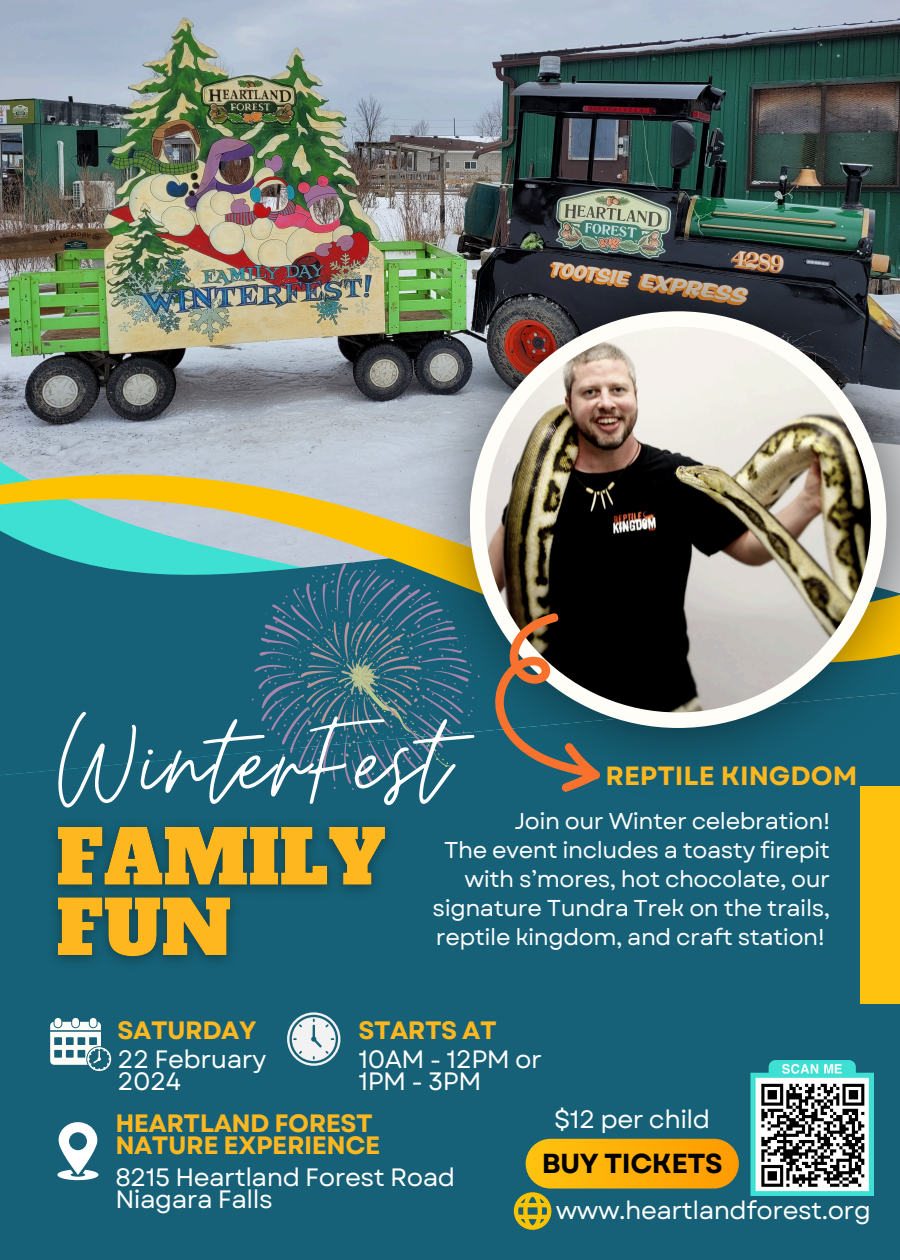
<style>
.page{position:relative;width:900px;height:1260px;background:#166177}
.page>*{position:absolute;margin:0;border:0;box-sizing:border-box;transform-origin:0 0}
.t1{font:136.12px "Moon Time";letter-spacing:.015em;color:#fff}
.t2{font:700 27.5px "Garet";letter-spacing:-.02em;color:#000}
.t3{font:700 26.38px "Garet";color:#feb71f}
.t4{font:25.12px/21.5px "Garet";letter-spacing:-.02em;color:#fff}
.t5{font:700 25.12px/22px "Garet";letter-spacing:-.02em;color:#feb71f}
.t6{font:25px "Garet";letter-spacing:-.02em;color:#fff}
.t7{font:22.88px/29px "Garet";letter-spacing:-.02em;color:#fff;text-align:right}
</style>
<div class="page">
<img style="left:0;top:0;width:900px;height:300px">
<img style="left:0;top:300px;width:402px;height:476px">
<svg style="left:0;top:380px;width:402px;height:375px"></svg>
<img style="left:402px;top:240px;width:498px;height:547px">
<div style="left:470px;top:311px;width:416px;height:417px;background:#fffdf7;border-radius:50%"></div>
<img style="left:485px;top:327px;width:386px;height:385px;border-radius:50%">
<svg style="left:514px;top:1192px;width:37px;height:38px"></svg>
<svg style="left:522px;top:611px;width:94px;height:181px"></svg>
<svg style="left:50px;top:1018px;width:61px;height:53px"></svg>
<svg style="left:57px;top:1122px;width:42px;height:58px"></svg>
<div style="left:860px;top:787px;width:40px;height:217px;background:#ffc30f"></div>
<svg style="left:202px;top:515px;width:320px;height:275px"></svg>
<svg style="left:259px;top:578px;width:199px;height:204px"></svg>
<svg style="left:287px;top:1012px;width:53px;height:54px"></svg>
<div style="left:526px;top:1139px;width:213px;height:50px;background:linear-gradient(to right,#ffc30f,#fd9a01);border-radius:25px"></div>
<svg style="left:750px;top:1060px;width:124px;height:136px;background:#7a9d9b"></svg>
<img style="left:56px;top:826px;width:331px;height:136px">
<p class="t1" style="left:58px;top:679px;width:392px">WinterFest</p>
<p class="t3" style="left:605px;top:757px;width:253px">REPTILE KINGDOM</p>
<p class="t7" style="left:514px;top:807px;width:317px">Join our Winter celebration!</p>
<p class="t7" style="left:433px;top:836px;width:399px">The event includes a toasty firepit with s’mores, hot chocolate, our signature Tundra Trek on the trails, reptile kingdom, and craft station!</p>
<p class="t5" style="left:118px;top:1019px;width:140px">SATURDAY</p>
<p class="t5" style="left:358px;top:1019px;width:140px">STARTS AT</p>
<p class="t4" style="left:118px;top:1049px;width:150px">22 February<br>2024</p>
<p class="t4" style="left:358px;top:1049px;width:185px">10AM - 12PM or<br>1PM - 3PM</p>
<p class="t5" style="left:115px;top:1113px;width:267px">HEARTLAND FOREST<br>NATURE EXPERIENCE</p>
<p class="t4" style="left:115px;top:1167px;width:341px">8215 Heartland Forest Road<br>Niagara Falls</p>
<h3 class="t4" style="left:554px;top:1109px;width:158px">$12 per child</h3>
<p class="t2" style="left:542px;top:1143px;width:182px">BUY TICKETS</p>
<h3 class="t6" style="left:556px;top:1192px;width:317px">www.heartlandforest.org</h3>
</div>
